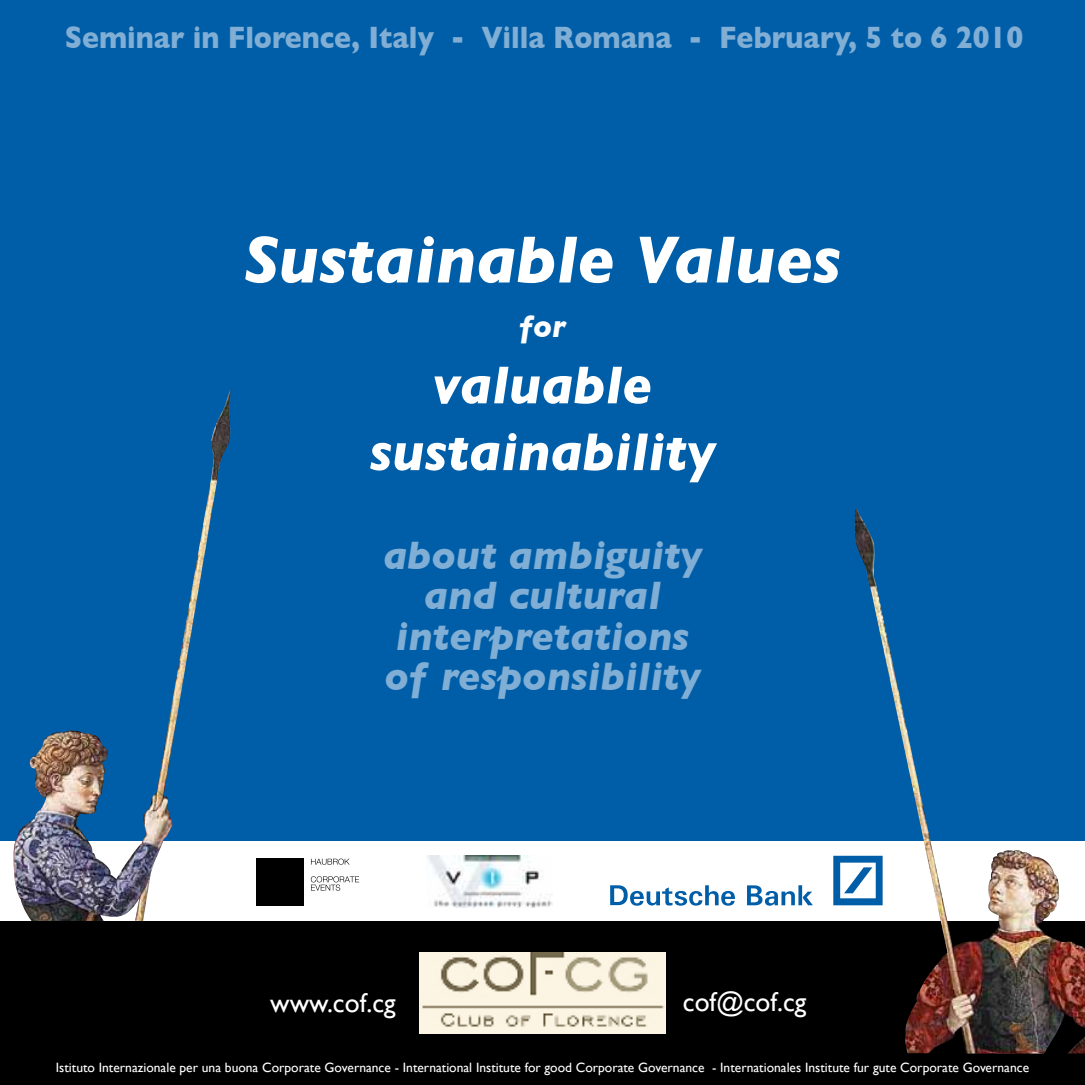
<style>
.page{position:relative;width:1085px;height:1085px;background:#fff}
.page>*{position:absolute;margin:0;border:0;box-sizing:border-box;transform-origin:0 0}
.t1{font:italic 700 67.5px "Gill Sans";color:#fff}
.t2{font:italic 700 54px "Gill Sans";color:#fff}
.t3{font:italic 700 40.5px "Gill Sans";color:#80aed4}
.t4{font:700 31.5px "Gill Sans";color:#80aed4;scale:.9 1}
.t5{font:italic 700 31.5px "Gill Sans";color:#fff}
.t6{font:27px "Gill Sans";color:#fff}
.t7{font:13.5px "Gill Sans";color:#fff}
</style>
<div class="page">
<div style="left:0;top:0;width:1084px;height:840px;background:#005ea8"></div>
<svg style="left:747px;top:885px;width:65px;height:20px"></svg>
<svg style="left:833px;top:855px;width:21px;height:50px"></svg>
<svg style="left:610px;top:885px;width:125px;height:20px"></svg>
<img style="left:14px;top:389px;width:217px;height:531px">
<div style="left:0;top:921px;width:1084px;height:163px;background:#000"></div>
<img style="left:854px;top:507px;width:230px;height:546px">
<img style="left:419px;top:952px;width:246px;height:81px">
<img style="left:426px;top:855px;width:126px;height:52px">
<div style="left:257px;top:858px;width:47px;height:47px;background:#000"></div>
<svg style="left:311px;top:858px;width:38px;height:6px"></svg>
<svg style="left:311px;top:876px;width:48px;height:14px"></svg>
<p class="t4" style="left:65px;top:19px;width:1066px">Seminar in Florence, Italy - Villa Romana - February, 5 to 6 2010</p>
<p class="t1" style="left:244px;top:220px;width:598px">Sustainable Values</p>
<p class="t5" style="left:519px;top:307px;width:48px">for</p>
<p class="t2" style="left:433px;top:353px;width:221px">valuable</p>
<p class="t2" style="left:370px;top:420px;width:346px">sustainability</p>
<p class="t3" style="left:383px;top:531px;width:319px">about ambiguity</p>
<p class="t3" style="left:424px;top:572px;width:238px">and cultural</p>
<p class="t3" style="left:395px;top:612px;width:295px">interpretations</p>
<p class="t3" style="left:384px;top:653px;width:317px">of responsibility</p>
<p class="t6" style="left:270px;top:986px;width:127px">www.cof.cg</p>
<p class="t6" style="left:682px;top:985px;width:125px">cof@cof.cg</p>
<p class="t7" style="left:56px;top:1059px;width:974px">Istituto Internazionale per una buona Corporate Governance - International Institute for good Corporate Governance - Internationales Institute fur gute Corporate Governance</p>
</div>
